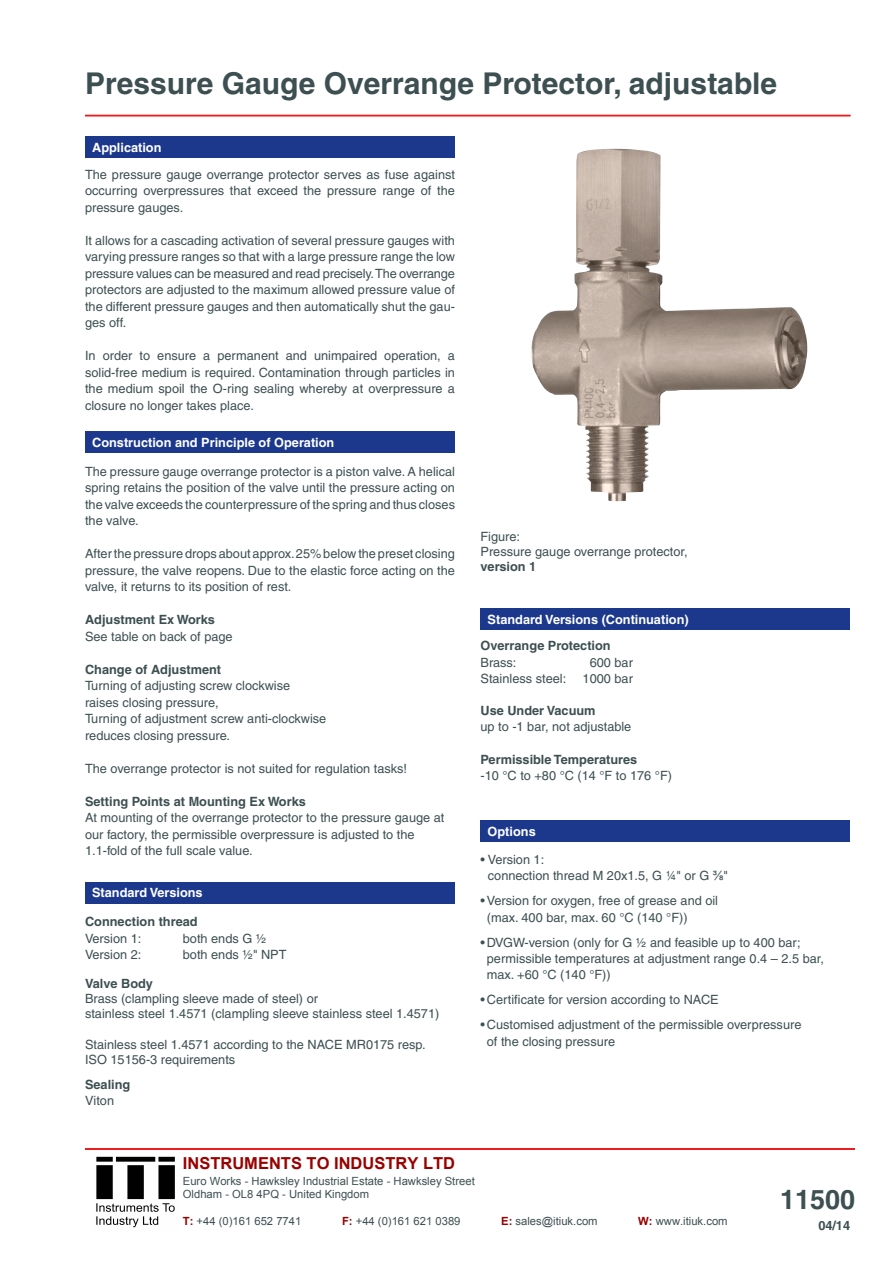
<style>
.page{position:relative;width:893px;height:1263px;background:#fff}
.page>*{position:absolute;margin:0;border:0;box-sizing:border-box;transform-origin:0 0}
.t1{font:700 30px "Helvetica";color:#3d4f51}
.t2{font:700 27px "Helvetica";color:#3d4f51}
.t3{font:700 16.5px "Arial";color:#900}
.t4{font:12.75px/16.5px "Helvetica";color:#3d4f51}
.t5{font:700 12.75px "Helvetica";color:#3d4f51}
.t6{font:700 12.75px "Helvetica";color:#fff}
.t7{font:11.25px/13.5px "Arial";color:#3e5052}
.s1{font-family:"Arial"}
.s2{font-weight:700;color:#900}
.s3{font-size:6px;color:#fff}
</style>
<div class="page">
<hr style="left:85px;top:115px;width:765px;height:1px;background:#ee1d23">
<div style="left:85px;top:432px;width:370px;height:21px;background:#1b388c"></div>
<div style="left:85px;top:882px;width:370px;height:21px;background:#1b388c"></div>
<div style="left:85px;top:136px;width:370px;height:21px;background:#1b388c"></div>
<div style="left:480px;top:608px;width:370px;height:21px;background:#1b388c"></div>
<div style="left:480px;top:821px;width:370px;height:21px;background:#1b388c"></div>
<img style="left:531px;top:149px;width:276px;height:352px">
<hr style="left:85px;top:1148px;width:770px;height:2px;background:#ee1d23">
<img style="left:96px;top:1156px;width:79px;height:72px">
<h1 class="t1" style="left:85px;top:65px;width:693px">Pressure Gauge Overrange Protector, adjustable</h1>
<p class="t6" style="left:92px;top:139px;width:71px">Application</p>
<p class="t4" style="left:85px;top:166px;width:371px;text-align:justify">The pressure gauge overrange protector serves as fuse against occurring overpressures that exceed the pressure range of the pressure gauges.</p>
<p class="t4" style="left:85px;top:232px;width:371px;text-align:justify">It allows for a cascading activation of several pressure gauges with varying pressure ranges so that with a large pressure range the low pressure values can be measured and read precisely. The overrange protectors are adjusted to the maximum allowed pressure value of the different pressure gauges and then automatically shut the gau&shy;ges off.</p>
<p class="t4" style="left:85px;top:348px;width:371px;text-align:justify">In order to ensure a permanent and unimpaired operation, a solid-free medium is required. Contamination through particles in the medium spoil the O-ring sealing whereby at overpressure a closure no longer takes place.</p>
<p class="t6" style="left:92px;top:435px;width:244px">Construction and Principle of Operation</p>
<p class="t4" style="left:85px;top:463px;width:371px;text-align:justify">The pressure gauge overrange protector is a piston valve. A helical spring retains the position of the valve until the pressure acting on the valve exceeds the counterpressure of the spring and thus closes the valve.</p>
<p class="t4" style="left:85px;top:546px;width:371px;text-align:justify">After the pressure drops about approx. 25% below the preset closing pressure, the valve reopens. Due to the elastic force acting on the valve, it returns to its position of rest.</p>
<p class="t5" style="left:85px;top:612px;width:131px">Adjustment Ex Works</p>
<p class="t4" style="left:85px;top:628px;width:149px">See table on back of page</p>
<p class="t5" style="left:85px;top:662px;width:138px">Change of Adjustment</p>
<p class="t4" style="left:85px;top:678px;width:243px">Turning of adjusting screw clockwise raises closing pressure,<br>Turning of adjustment screw anti-clockwise reduces closing pressure.</p>
<p class="t4" style="left:85px;top:760px;width:324px">The overrange protector is not suited for regulation tasks!</p>
<p class="t5" style="left:85px;top:794px;width:222px">Setting Points at Mounting Ex Works</p>
<p class="t4" style="left:85px;top:810px;width:361px">At mounting of the overrange protector to the pressure gauge at our factory, the permissible overpressure is adjusted to the<br>1.1-fold of the full scale value.</p>
<p class="t6" style="left:92px;top:884px;width:112px">Standard Versions</p>
<p class="t5" style="left:85px;top:914px;width:114px">Connection thread</p>
<p class="t4" style="left:85px;top:930px;width:58px">Version 1:</p>
<p class="t4" style="left:183px;top:930px;width:85px">both ends G ½</p>
<p class="t4" style="left:85px;top:946px;width:58px">Version 2:</p>
<p class="t4" style="left:183px;top:946px;width:105px">both ends ½" NPT</p>
<p class="t5" style="left:85px;top:975px;width:69px">Valve Body</p>
<p class="t4" style="left:85px;top:991px;width:356px;line-height:15.3px">Brass (clampling sleeve made of steel) or<br>stainless steel 1.4571 (clampling sleeve stainless steel 1.4571)</p>
<p class="t4" style="left:85px;top:1036px;width:342px;line-height:15.3px">Stainless steel 1.4571 according to the NACE MR0175 resp.<br>ISO 15156-3 requirements</p>
<p class="t5" style="left:85px;top:1077px;width:47px">Sealing</p>
<p class="t4" style="left:85px;top:1093px;width:31px">Viton</p>
<p class="t4" style="left:480px;top:529px;width:209px;line-height:15px">Figure:<br>Pressure gauge overrange protector,</p>
<p class="t5" style="left:480px;top:559px;width:57px">version 1</p>
<p class="t6" style="left:488px;top:611px;width:203px">Standard Versions (Continuation)</p>
<p class="t5" style="left:480px;top:638px;width:132px">Overrange Protection</p>
<p class="t4" style="left:480px;top:654px;width:38px">Brass:</p>
<p class="t4" style="left:590px;top:654px;width:45px">600 bar</p>
<p class="t4" style="left:480px;top:670px;width:87px">Stainless steel:</p>
<p class="t4" style="left:583px;top:670px;width:52px">1000 bar</p>
<p class="t5" style="left:480px;top:703px;width:117px">Use Under Vacuum</p>
<p class="t4" style="left:480px;top:719px;width:152px">up to -1 bar, not adjustable</p>
<p class="t5" style="left:480px;top:751px;width:158px">Permissible Temperatures</p>
<p class="t4" style="left:480px;top:767px;width:193px">-10 °C to +80 °C (14 °F to 176 °F)</p>
<p class="t6" style="left:488px;top:824px;width:50px">Options</p>
<p class="t4" style="left:488px;top:851px;width:242px;text-indent:-7px">• Version 1:<br>connection thread M 20x1.5, G ¼" or G <span class="s1">⅜</span>"</p>
<p class="t4" style="left:487px;top:892px;width:233px;text-indent:-6px">•Version for oxygen, free of grease and oil (max. 400 bar, max. 60 °C (140 °F))</p>
<p class="t4" style="left:487px;top:934px;width:339px;text-indent:-6px">• DVGW-version (only for G ½ and feasible up to 400 bar; permissible temperatures at adjustment range 0.4 – 2.5 bar, max. +60 °C (140 °F))</p>
<p class="t4" style="left:480px;top:991px;width:240px">• Certificate for version according to NACE</p>
<p class="t4" style="left:487px;top:1016px;width:316px;text-indent:-6px">• Customised adjustment of the permissible overpressure of the closing pressure</p>
<p class="t3" style="left:183px;top:1152px;width:274px">INSTRUMENTS TO INDUSTRY LTD</p>
<p class="t7" style="left:183px;top:1174px;width:293px">Euro Works - Hawksley Industrial Estate - Hawksley Street<br>Oldham - OL8 4PQ - United Kingdom</p>
<p class="t7" style="left:183px;top:1214px;width:120px"><span class="s2">T:</span> +44 (0)161 652 7741</p>
<p class="t7" style="left:342px;top:1214px;width:120px"><span class="s2">F:</span> +44 (0)161 621 0389</p>
<p class="t7" style="left:501px;top:1214px;width:98px"><span class="s2">E:</span> sales@itiuk.com</p>
<p class="t7" style="left:638px;top:1214px;width:91px"><span class="s2">W:</span> www.itiuk.com</p>
<h2 class="t2" style="left:780px;top:1183px;width:77px">11500</h2>
<p class="t5" style="left:813px;top:1217px;width:39px"><span class="s3">00</span>04/14</p>
</div>
